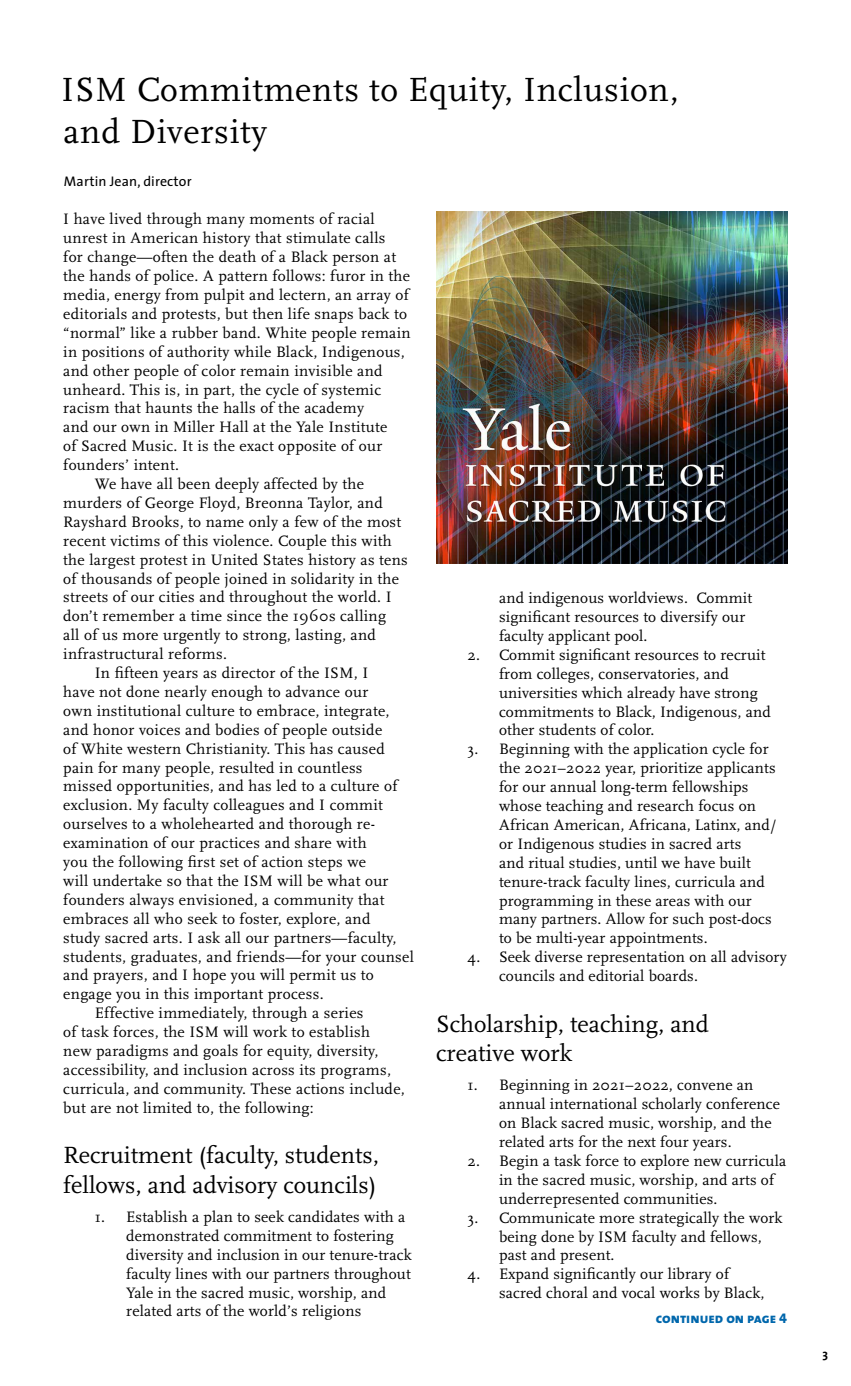
<style>
.page{position:relative;width:851px;height:1386px;background:#fff}
.page>*{position:absolute;margin:0;border:0;box-sizing:border-box;transform-origin:0 0}
.headline_20_pt{font:35px/42px "Scala";letter-spacing:.02em;color:#000}
.headline_16_pt{font:24.5px/29.4px "Scala";color:#000}
.body_copy{font:15.75px/18.9px "Scala";letter-spacing:.01em;color:#000}
.body_copy_first_para{font:15.75px/18.9px "Scala";letter-spacing:.02em;color:#000}
.Byline{font:14px "The Sans";letter-spacing:.01em;color:#000}
.subhead_small_caps{font:14px "The Sans Extra Bold Caps";color:#0067ac}
.t1{font:700 12.25px "The Sans";color:#000}
</style>
<div class="page">
<img style="left:436px;top:212px;width:351px;height:351px">
<p class="headline_20_pt" style="left:61px;top:70px;width:618px">ISM Commitments to Equity, Inclusion, and Diversity</p>
<p class="Byline" style="left:64px;top:170px;width:129px">Martin Jean, director</p>
<p class="body_copy_first_para" style="left:63px;top:210px;width:349px">I have lived through many moments of racial unrest in American history that stimulate calls<br>for change—often the death of a Black person at the hands of police. A pattern follows: furor in the media, energy from pulpit and lectern, an array of editorials and protests, but then life snaps back to “normal” like a rubber band. White people remain in positions of authority while Black, Indigenous, and other people of color remain invisible and unheard. This is, in part, the cycle of systemic racism that haunts the halls of the academy<br>and our own in Miller Hall at the Yale Institute<br>of Sacred Music. It is the exact opposite of our founders’ intent.</p>
<p class="body_copy" style="left:63px;top:475px;width:346px;text-indent:32px">We have all been deeply affected by the murders of George Floyd, Breonna Taylor, and Rayshard Brooks, to name only a few of the most recent victims of this violence. Couple this with the largest protest in United States history as tens of thousands of people joined in solidarity in the streets of our cities and throughout the world. I don’t remember a time since the 1960s calling<br>all of us more urgently to strong, lasting, and infrastructural reforms.</p>
<p class="body_copy" style="left:63px;top:664px;width:352px;text-indent:32px">In fifteen years as director of the ISM, I<br>have not done nearly enough to advance our<br>own institutional culture to embrace, integrate, and honor voices and bodies of people outside<br>of White western Christianity. This has caused pain for many people, resulted in countless missed opportunities, and has led to a culture of exclusion. My faculty colleagues and I commit ourselves to a wholehearted and thorough re&shy;examination of our practices and share with<br>you the following first set of action steps we<br>will undertake so that the ISM will be what our founders always envisioned, a community that embraces all who seek to foster, explore, and<br>study sacred arts. I ask all our partners—faculty, students, graduates, and friends—for your counsel and prayers, and I hope you will permit us to engage you in this important process.</p>
<p class="body_copy" style="left:63px;top:1004px;width:343px;text-indent:32px">Effective immediately, through a series<br>of task forces, the ISM will work to establish<br>new paradigms and goals for equity, diversity, accessibility, and inclusion across its programs, curricula, and community. These actions include, but are not limited to, the following:</p>
<p class="headline_16_pt" style="left:63px;top:1141px;width:317px">Recruitment (faculty, students, fellows, and advisory councils)</p>
<p class="body_copy" style="left:126px;top:1208px;width:287px;text-indent:-32px">1. Establish a plan to seek candidates with a demonstrated commitment to fostering diversity and inclusion in our tenure-track faculty lines with our partners throughout Yale in the sacred music, worship, and related arts of the world’s religions</p>
<p class="body_copy" style="left:499px;top:589px;width:255px">and indigenous worldviews. Commit significant resources to diversify our faculty applicant pool.</p>
<p class="body_copy" style="left:499px;top:646px;width:273px;text-indent:-32px">2. Commit significant resources to recruit from colleges, conservatories, and universities which already have strong commitments to Black, Indigenous, and other students of color.</p>
<p class="body_copy" style="left:499px;top:740px;width:279px;text-indent:-32px">3. Beginning with the application cycle for the 2021–2022 year, prioritize applicants for our annual long-term fellowships whose teaching and research focus on African American, Africana, Latinx, and/ or Indigenous studies in sacred arts<br>and ritual studies, until we have built tenure-track faculty lines, curricula and programming in these areas with our many partners. Allow for such post-docs to be multi-year appointments.</p>
<p class="body_copy" style="left:499px;top:948px;width:289px;text-indent:-32px">4. Seek diverse representation on all advisory councils and editorial boards.</p>
<p class="headline_16_pt" style="left:436px;top:1009px;width:274px">Scholarship, teaching, and creative work</p>
<p class="body_copy" style="left:499px;top:1076px;width:282px;text-indent:-32px">1. Beginning in 2021–2022, convene an annual international scholarly conference on Black sacred music, worship, and the related arts for the next four years.</p>
<p class="body_copy" style="left:499px;top:1152px;width:289px;text-indent:-32px">2. Begin a task force to explore new curricula in the sacred music, worship, and arts of underrepresented communities.</p>
<p class="body_copy" style="left:499px;top:1208px;width:285px;text-indent:-32px">3. Communicate more strategically the work being done by ISM faculty and fellows, past and present.</p>
<p class="body_copy" style="left:499px;top:1265px;width:267px;text-indent:-32px">4. Expand significantly our library of sacred choral and vocal works by Black,</p>
<p class="subhead_small_caps" style="left:655px;top:1306px;width:133px">continued on page 4</p>
<p class="t1" style="left:822px;top:1344px;width:7px">3</p>
</div>
